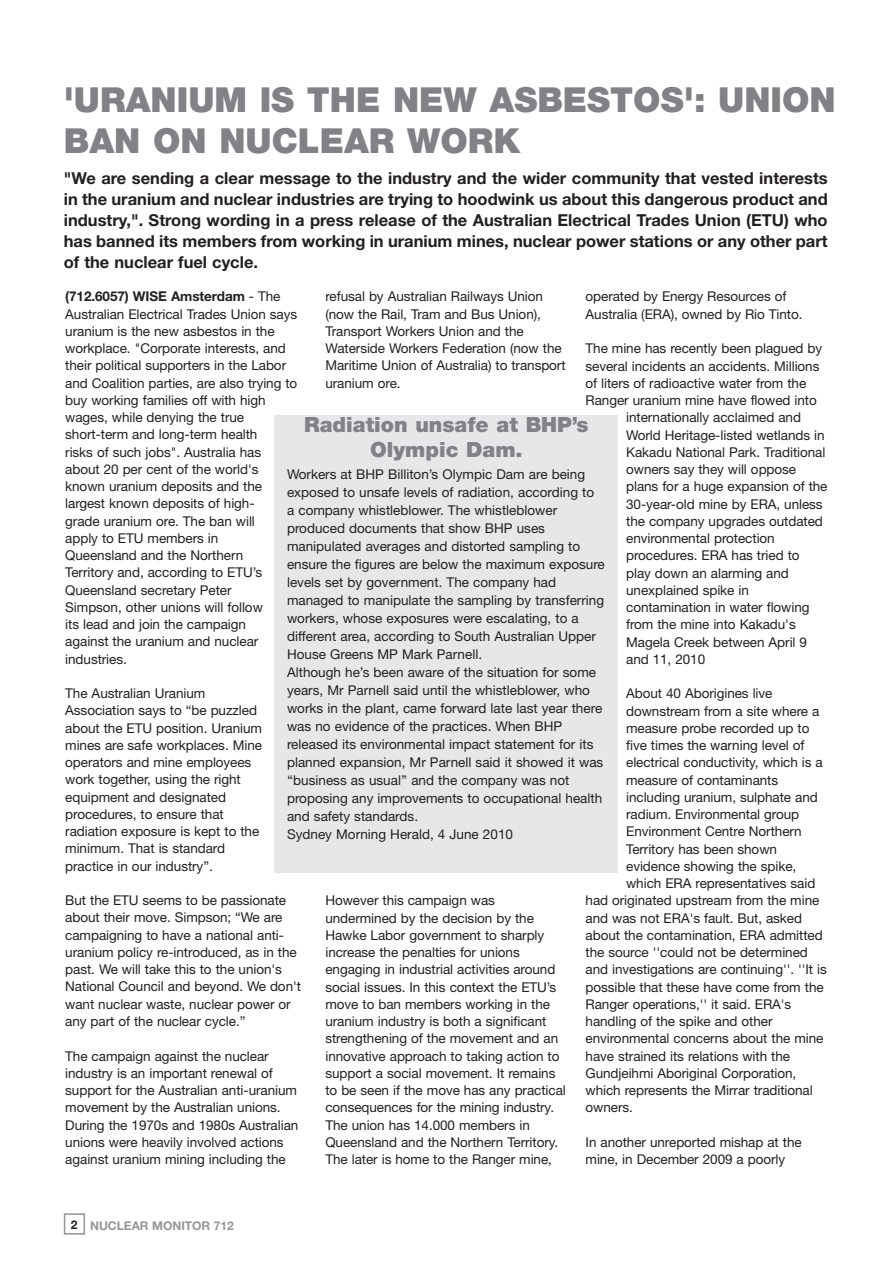
<style>
.page{position:relative;width:893px;height:1263px;background:#fff}
.page>*{position:absolute;margin:0;border:0;box-sizing:border-box;transform-origin:0 0}
.t1{font:900 34.5px/41.4px "Helvetica Neue";color:#808285}
.t2{font:900 21px/25.2px "Helvetica Neue";color:#808285;text-align:center}
.t3{font:700 16.5px/21px "Helvetica Neue";color:#231f20;text-align:justify}
.t4{font:13.5px/17.2px "Helvetica Neue";letter-spacing:-.005em;color:#231f20}
.t5{font:700 12px "Helvetica Neue";color:#939598}
.s1{font-weight:700}
.s2{color:#231f20}
</style>
<div class="page">
<div style="left:64px;top:1213px;width:21px;height:21px;border:2px solid #939598"></div>
<div style="left:274px;top:415px;width:344px;height:458px;background:#e6e7e9"></div>
<h1 class="t1" style="left:64px;top:78px;width:773px">'URANIUM IS THE NEW ASBESTOS': UNION<br>BAN ON NUCLEAR WORK</h1>
<p class="t3" style="left:64px;top:168px;width:765px">"We are sending a clear message to the industry and the wider community that vested interests in the uranium and nuclear industries are trying to hoodwink us about this dangerous product and industry,". Strong wording in a press release of the Australian Electrical Trades Union (ETU) who has banned its members from working in uranium mines, nuclear power stations or any other part of the nuclear fuel cycle.</p>
<p class="t4" style="left:65px;top:288px;width:234px"><span class="s1">(712.6057) WISE Amsterdam</span> - The<br>Australian Electrical Trades Union says uranium is the new asbestos in the workplace. "Corporate interests, and their political supporters in the Labor and Coalition parties, are also trying to buy working families off with high wages, while denying the true short-term and long-term health<br>risks of such jobs". Australia has about 20 per cent of the world's known uranium deposits and the largest known deposits of high-<br>grade uranium ore. The ban will<br>apply to ETU members in<br>Queensland and the Northern<br>Territory and, according to ETU’s<br>Queensland secretary Peter<br>Simpson, other unions will follow<br>its lead and join the campaign<br>against the uranium and nuclear industries.</p>
<p class="t4" style="left:65px;top:684px;width:198px">The Australian Uranium<br>Association says to “be puzzled about the ETU position. Uranium mines are safe workplaces. Mine operators and mine employees work together, using the right equipment and designated procedures, to ensure that radiation exposure is kept to the minimum. That is standard practice in our industry”.</p>
<p class="t4" style="left:65px;top:891px;width:237px">But the ETU seems to be passionate about their move. Simpson; “We are campaigning to have a national anti&shy;uranium policy re-introduced, as in the past. We will take this to the union's National Council and beyond. We don't want nuclear waste, nuclear power or any part of the nuclear cycle.”</p>
<p class="t4" style="left:65px;top:1047px;width:235px">The campaign against the nuclear industry is an important renewal of support for the Australian anti-uranium movement by the Australian unions.<br>During the 1970s and 1980s Australian unions were heavily involved actions against uranium mining including the</p>
<p class="t4" style="left:325px;top:288px;width:242px">refusal by Australian Railways Union (now the Rail, Tram and Bus Union), Transport Workers Union and the Waterside Workers Federation (now the Maritime Union of Australia) to transport uranium ore.</p>
<p class="t4" style="left:586px;top:288px;width:219px">operated by Energy Resources of<br>Australia (ERA), owned by Rio Tinto.</p>
<p class="t4" style="left:586px;top:340px;width:238px">The mine has recently been plagued by</p>
<p class="t4" style="left:586px;top:357px;width:235px">several incidents an accidents. Millions</p>
<p class="t4" style="left:586px;top:374px;width:222px">of liters of radioactive water from the</p>
<p class="t4" style="left:586px;top:391px;width:233px">Ranger uranium mine have flowed into</p>
<p class="t4" style="left:626px;top:409px;width:176px">internationally acclaimed and</p>
<p class="t4" style="left:626px;top:426px;width:200px">World Heritage-listed wetlands in</p>
<p class="t4" style="left:626px;top:443px;width:201px">Kakadu National Park. Traditional</p>
<p class="t4" style="left:626px;top:460px;width:171px">owners say they will oppose</p>
<p class="t4" style="left:626px;top:478px;width:203px">plans for a huge expansion of the</p>
<p class="t4" style="left:626px;top:495px;width:198px">30-year-old mine by ERA, unless</p>
<p class="t4" style="left:626px;top:512px;width:198px">the company upgrades outdated</p>
<p class="t4" style="left:626px;top:529px;width:150px">environmental protection</p>
<p class="t4" style="left:626px;top:547px;width:175px">procedures. ERA has tried to</p>
<p class="t4" style="left:626px;top:564px;width:164px">play down an alarming and</p>
<p class="t4" style="left:626px;top:581px;width:124px">unexplained spike in</p>
<p class="t4" style="left:626px;top:598px;width:185px">contamination in water flowing</p>
<p class="t4" style="left:626px;top:616px;width:171px">from the mine into Kakadu's</p>
<p class="t4" style="left:626px;top:633px;width:182px">Magela Creek between April 9</p>
<p class="t4" style="left:626px;top:650px;width:81px">and 11, 2010</p>
<p class="t4" style="left:626px;top:685px;width:148px">About 40 Aborigines live</p>
<p class="t4" style="left:626px;top:702px;width:195px">downstream from a site where a</p>
<p class="t4" style="left:626px;top:719px;width:185px">measure probe recorded up to</p>
<p class="t4" style="left:626px;top:736px;width:180px">five times the warning level of</p>
<p class="t4" style="left:626px;top:754px;width:198px">electrical conductivity, which is a</p>
<p class="t4" style="left:626px;top:771px;width:154px">measure of contaminants</p>
<p class="t4" style="left:626px;top:788px;width:193px">including uranium, sulphate and</p>
<p class="t4" style="left:626px;top:805px;width:175px">radium. Environmental group</p>
<p class="t4" style="left:626px;top:823px;width:177px">Environment Centre Northern</p>
<p class="t4" style="left:626px;top:840px;width:152px">Territory has been shown</p>
<p class="t4" style="left:626px;top:857px;width:172px">evidence showing the spike,</p>
<p class="t4" style="left:626px;top:874px;width:191px">which ERA representatives said</p>
<p class="t4" style="left:586px;top:892px;width:235px">had originated upstream from the mine</p>
<p class="t4" style="left:586px;top:909px;width:218px">and was not ERA's fault. But, asked</p>
<p class="t4" style="left:586px;top:926px;width:239px">about the contamination, ERA admitted</p>
<p class="t4" style="left:586px;top:943px;width:224px">the source ''could not be determined</p>
<p class="t4" style="left:586px;top:961px;width:243px">and investigations are continuing''. ''It is</p>
<p class="t4" style="left:586px;top:978px;width:240px">possible that these have come from the</p>
<p class="t4" style="left:586px;top:995px;width:207px">Ranger operations,'' it said. ERA's</p>
<p class="t4" style="left:586px;top:1012px;width:188px">handling of the spike and other</p>
<p class="t4" style="left:586px;top:1030px;width:239px">environmental concerns about the mine</p>
<p class="t4" style="left:586px;top:1047px;width:206px">have strained its relations with the</p>
<p class="t4" style="left:586px;top:1064px;width:212px">Gundjeihmi Aboriginal Corporation,</p>
<p class="t4" style="left:586px;top:1081px;width:229px">which represents the Mirrar traditional</p>
<p class="t4" style="left:586px;top:1099px;width:49px">owners.</p>
<p class="t4" style="left:586px;top:1133px;width:218px">In another unreported mishap at the mine, in December 2009 a poorly</p>
<h2 class="t2" style="left:304px;top:412px;width:286px">Radiation unsafe at BHP’s<br>Olympic Dam.</h2>
<p class="t4" style="left:287px;top:465px;width:319px;line-height:18px">Workers at BHP Billiton’s Olympic Dam are being exposed to unsafe levels of radiation, according to a company whistleblower. The whistleblower produced documents that show BHP uses manipulated averages and distorted sampling to ensure the figures are below the maximum exposure levels set by government. The company had managed to manipulate the sampling by transferring workers, whose exposures were escalating, to a different area, according to South Australian Upper House Greens MP Mark Parnell.<br>Although he’s been aware of the situation for some years, Mr Parnell said until the whistleblower, who works in the plant, came forward late last year there was no evidence of the practices. When BHP released its environmental impact statement for its planned expansion, Mr Parnell said it showed it was ‘‘business as usual’’ and the company was not proposing any improvements to occupational health and safety standards.<br>Sydney Morning Herald, 4 June 2010</p>
<p class="t4" style="left:325px;top:892px;width:242px">However this campaign was undermined by the decision by the Hawke Labor government to sharply increase the penalties for unions engaging in industrial activities around social issues. In this context the ETU’s move to ban members working in the uranium industry is both a significant strengthening of the movement and an innovative approach to taking action to support a social movement. It remains to be seen if the move has any practical consequences for the mining industry.<br>The union has 14.000 members in Queensland and the Northern Territory.<br>The later is home to the Ranger mine,</p>
<p class="t5" style="left:71px;top:1218px;width:165px"><span class="s2">2</span> Nuclear Monitor 712</p>
</div>
